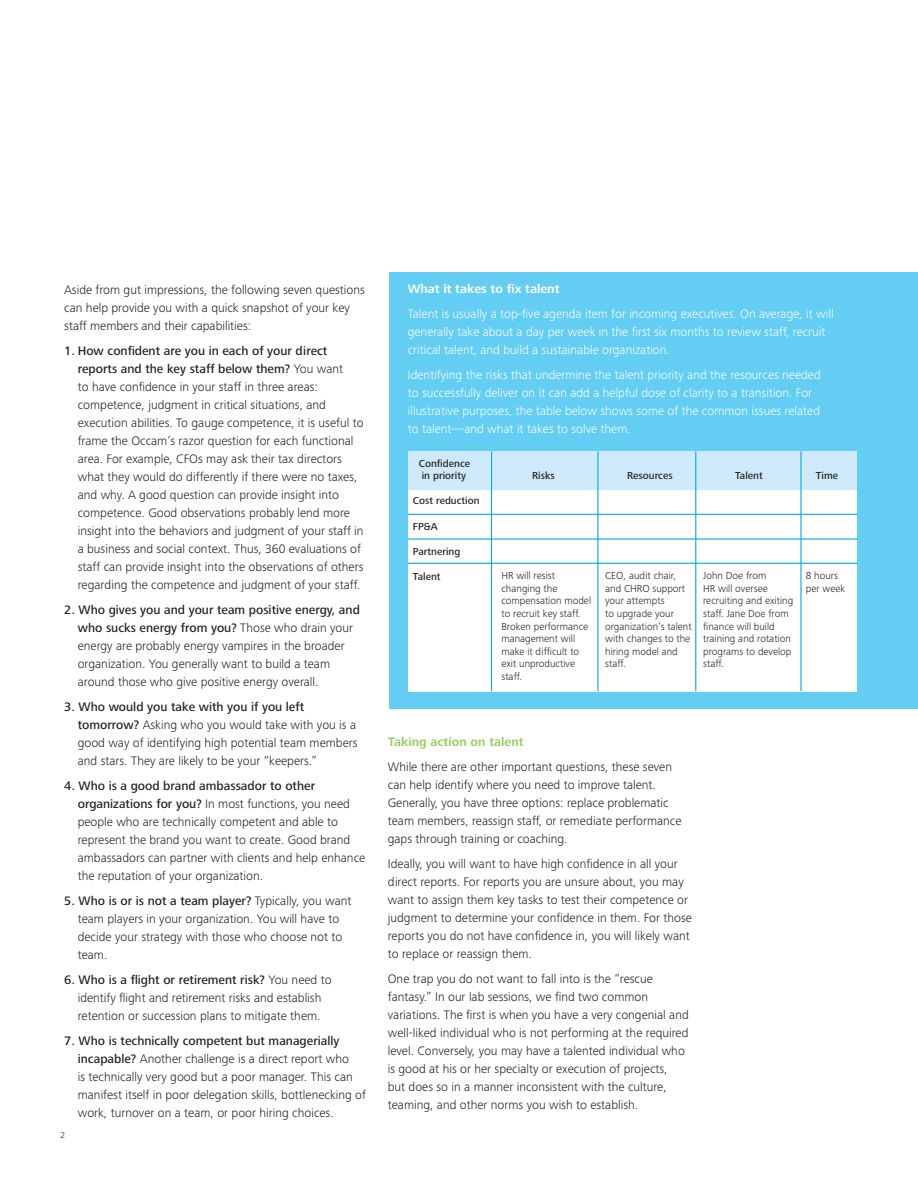
<style>
.page{position:relative;width:918px;height:1188px;background:#fff}
.page>*{position:absolute;margin:0;border:0;box-sizing:border-box;transform-origin:0 0}
.t1{font:300 12.75px/18px "Frutiger Next Pro";color:#231f20}
.t2{font:300 12.75px/18px "Frutiger Next Pro";color:#fff}
.t3{font:700 12.75px "Frutiger Next Pro";color:#fff}
.t4{font:700 12.75px "Frutiger Next Pro";color:#9dce66}
.t5{font:300 10.5px/12.6px "Frutiger Next Pro";color:#231f20}
.t6{font:500 10.5px/12.6px "Frutiger Next Pro";color:#231f20}
.t7{font:300 9px "Frutiger Next Pro";color:#231f20}
.s1{font-weight:500}
</style>
<div class="page">
<div style="left:389px;top:272px;width:529px;height:437px;background:#63cdf3"></div>
<div style="left:409px;top:451px;width:448px;height:240px;background:#fff"></div>
<div style="left:409px;top:451px;width:448px;height:38px;background:#cee9f9"></div>
<hr style="left:408px;top:514px;width:450px;height:1px;background:#00abe7">
<hr style="left:408px;top:538px;width:450px;height:2px;background:#00abe7">
<hr style="left:408px;top:563px;width:450px;height:1px;background:#00abe7">
<hr style="left:491px;top:451px;width:1px;height:240px;background:#00abe7">
<hr style="left:597px;top:451px;width:1px;height:240px;background:#00abe7">
<hr style="left:695px;top:451px;width:1px;height:240px;background:#00abe7">
<hr style="left:800px;top:451px;width:2px;height:240px;background:#00abe7">
<p class="t1" style="left:64px;top:281px;width:302px">Aside from gut impressions, the following seven questions can help provide you with a quick snapshot of your key staff members and their capabilities:</p>
<p class="t1" style="left:78px;top:342px;width:287px;text-indent:-14px"><span class="s1">1. How confident are you in each of your direct reports and the key staff below them?</span> You want<br>to have confidence in your staff in three areas: competence, judgment in critical situations, and execution abilities. To gauge competence, it is useful to frame the Occam’s razor question for each functional area. For example, CFOs may ask their tax directors what they would do differently if there were no taxes, and why. A good question can provide insight into competence. Good observations probably lend more insight into the behaviors and judgment of your staff in a business and social context. Thus, 360 evaluations of staff can provide insight into the observations of others regarding the competence and judgment of your staff.</p>
<p class="t1" style="left:78px;top:601px;width:284px;text-indent:-14px"><span class="s1">2. Who gives you and your team positive energy, and who sucks energy from you?</span> Those who drain your energy are probably energy vampires in the broader organization. You generally want to build a team around those who give positive energy overall.</p>
<p class="t1" style="left:78px;top:698px;width:281px;text-indent:-14px"><span class="s1">3. Who would you take with you if you left tomorrow?</span> Asking who you would take with you is a good way of identifying high potential team members and stars. They are likely to be your “keepers.”</p>
<p class="t1" style="left:78px;top:777px;width:289px;text-indent:-14px"><span class="s1">4. Who is a good brand ambassador to other organizations for you?</span> In most functions, you need people who are technically competent and able to represent the brand you want to create. Good brand ambassadors can partner with clients and help enhance the reputation of your organization.</p>
<p class="t1" style="left:78px;top:892px;width:275px;text-indent:-14px"><span class="s1">5. Who is or is not a team player?</span> Typically, you want team players in your organization. You will have to decide your strategy with those who choose not to team.</p>
<p class="t1" style="left:64px;top:971px;width:269px;text-align:center"><span class="s1">6. Who is a flight or retirement risk?</span> You need to identify flight and retirement risks and establish retention or succession plans to mitigate them.</p>
<p class="t1" style="left:78px;top:1032px;width:290px;text-indent:-14px"><span class="s1">7. Who is technically competent but managerially incapable?</span> Another challenge is a direct report who<br>is technically very good but a poor manager. This can manifest itself in poor delegation skills, bottlenecking of work, turnover on a team, or poor hiring choices.</p>
<p class="t7" style="left:61px;top:1130px;width:6px">2</p>
<p class="t3" style="left:408px;top:282px;width:153px">What it takes to fix talent</p>
<p class="t2" style="left:408px;top:305px;width:427px">Talent is usually a top-five agenda item for incoming executives. On average, it will generally take about a day per week in the first six months to review staff, recruit critical talent, and build a sustainable organization.</p>
<p class="t2" style="left:408px;top:366px;width:414px">Identifying the risks that undermine the talent priority and the resources needed to successfully deliver on it can add a helpful dose of clarity to a transition. For illustrative purposes, the table below shows some of the common issues related to talent—and what it takes to solve them.</p>
<p class="t6" style="left:419px;top:457px;width:53px">Confidence in priority</p>
<p class="t6" style="left:532px;top:469px;width:24px">Risks</p>
<p class="t6" style="left:627px;top:469px;width:47px">Resources</p>
<p class="t6" style="left:735px;top:469px;width:29px">Talent</p>
<p class="t6" style="left:816px;top:469px;width:24px">Time</p>
<p class="t6" style="left:413px;top:495px;width:68px">Cost reduction</p>
<p class="t6" style="left:413px;top:520px;width:26px">FP&amp;A</p>
<p class="t6" style="left:413px;top:545px;width:49px">Partnering</p>
<p class="t6" style="left:413px;top:570px;width:29px">Talent</p>
<p class="t5" style="left:501px;top:569px;width:91px">HR will resist changing the compensation model to recruit key staff.<br>Broken performance management will make it difficult to exit unproductive staff.</p>
<p class="t5" style="left:605px;top:569px;width:88px">CEO, audit chair, and CHRO support your attempts<br>to upgrade your organization’s talent with changes to the hiring model and staff.</p>
<p class="t5" style="left:703px;top:569px;width:92px">John Doe from<br>HR will oversee recruiting and exiting staff. Jane Doe from finance will build training and rotation programs to develop staff.</p>
<p class="t5" style="left:806px;top:569px;width:41px">8 hours per week</p>
<p class="t4" style="left:388px;top:735px;width:137px">Taking action on talent</p>
<p class="t1" style="left:388px;top:758px;width:295px">While there are other important questions, these seven can help identify where you need to improve talent.<br>Generally, you have three options: replace problematic team members, reassign staff, or remediate performance gaps through training or coaching.</p>
<p class="t1" style="left:388px;top:855px;width:306px">Ideally, you will want to have high confidence in all your direct reports. For reports you are unsure about, you may want to assign them key tasks to test their competence or judgment to determine your confidence in them. For those reports you do not have confidence in, you will likely want to replace or reassign them.</p>
<p class="t1" style="left:388px;top:970px;width:302px">One trap you do not want to fall into is the “rescue fantasy.” In our lab sessions, we find two common variations. The first is when you have a very congenial and well-liked individual who is not performing at the required level. Conversely, you may have a talented individual who is good at his or her specialty or execution of projects,<br>but does so in a manner inconsistent with the culture, teaming, and other norms you wish to establish.</p>
</div>
